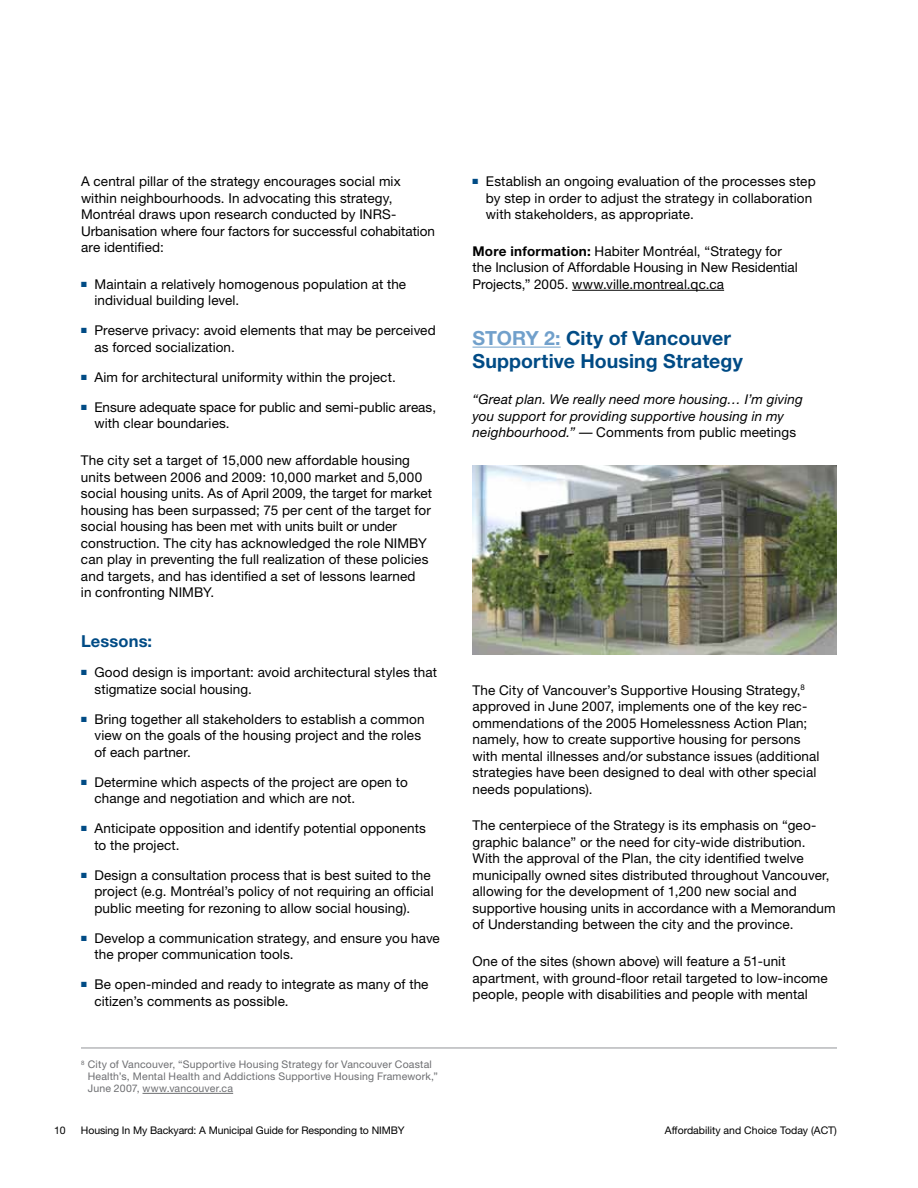
<style>
.page{position:relative;width:918px;height:1188px;background:#fff}
.page>*{position:absolute;margin:0;border:0;box-sizing:border-box;transform-origin:0 0}
.t1{font:700 19.5px/22.5px "Helvetica Neue";letter-spacing:.005em;color:#004b85}
.t2{font:700 16.5px "Helvetica Neue";letter-spacing:.01em;color:#004b85}
.t3{font:13.5px/16.5px "Helvetica Neue";letter-spacing:.01em;color:#000}
.t4{font:italic 13.5px/16.5px "Helvetica Neue";letter-spacing:.01em;color:#000}
.t5{font:10.5px/12px "Helvetica Neue";letter-spacing:.02em;color:#6d6e71}
.t6{font:10.5px "Helvetica Neue";letter-spacing:-.01em;color:#000}
.s1{font-weight:700}
.s2{color:#71a0cb}
.s3{font-style:normal}
</style>
<div class="page">
<hr style="left:572px;top:290px;width:152px;height:1px;background:#000">
<hr style="left:472px;top:347px;width:89px;height:1px;background:#71a0cb">
<hr style="left:143px;top:1093px;width:90px;height:1px;background:#6d6e71">
<hr style="left:81px;top:1048px;width:756px;height:1px;background:#939598">
<img style="left:472px;top:466px;width:365px;height:189px">
<p class="t3" style="left:81px;top:173px;width:356px">A central pillar of the strategy encourages social mix within neighbourhoods. In advocating this strategy, Montréal draws upon research conducted by INRS-Urbanisation where four factors for successful cohabitation are identified:</p>
<p class="t3" style="left:94px;top:276px;width:313px;text-indent:-13px"><sup>■</sup> Maintain a relatively homogenous population at the individual building level.</p>
<p class="t3" style="left:94px;top:322px;width:343px;text-indent:-13px"><sup>■</sup> Preserve privacy: avoid elements that may be perceived as forced socialization.</p>
<p class="t3" style="left:81px;top:369px;width:316px"><sup>■</sup> Aim for architectural uniformity within the project.</p>
<p class="t3" style="left:94px;top:399px;width:343px;text-indent:-13px"><sup>■</sup> Ensure adequate space for public and semi-public areas, with clear boundaries.</p>
<p class="t3" style="left:81px;top:452px;width:353px">The city set a target of 15,000 new affordable housing units between 2006 and 2009: 10,000 market and 5,000 social housing units. As of April 2009, the target for market housing has been surpassed; 75 per cent of the target for social housing has been met with units built or under construction. The city has acknowledged the role NIMBY can play in preventing the full realization of these policies and targets, and has identified a set of lessons learned<br>in confronting NIMBY.</p>
<p class="t2" style="left:81px;top:631px;width:73px">Lessons:</p>
<p class="t3" style="left:94px;top:664px;width:344px;text-indent:-13px"><sup>■</sup> Good design is important: avoid architectural styles that stigmatize social housing.</p>
<p class="t3" style="left:94px;top:711px;width:332px;text-indent:-13px"><sup>■</sup> Bring together all stakeholders to establish a common view on the goals of the housing project and the roles of each partner.</p>
<p class="t3" style="left:94px;top:774px;width:315px;text-indent:-13px"><sup>■</sup> Determine which aspects of the project are open to change and negotiation and which are not.</p>
<p class="t3" style="left:94px;top:820px;width:333px;text-indent:-13px"><sup>■</sup> Anticipate opposition and identify potential opponents to the project.</p>
<p class="t3" style="left:94px;top:867px;width:341px;text-indent:-13px"><sup>■</sup> Design a consultation process that is best suited to the project (e.g. Montréal’s policy of not requiring an official public meeting for rezoning to allow social housing).</p>
<p class="t3" style="left:94px;top:930px;width:347px;text-indent:-13px"><sup>■</sup> Develop a communication strategy, and ensure you have the proper communication tools.</p>
<p class="t3" style="left:94px;top:976px;width:336px;text-indent:-13px"><sup>■</sup> Be open-minded and ready to integrate as many of the citizen’s comments as possible.</p>
<p class="t5" style="left:88px;top:1058px;width:352px;text-indent:-7px"><sup>8</sup> City of Vancouver, “Supportive Housing Strategy for Vancouver Coastal<br>Health’s, Mental Health and Addictions Supportive Housing Framework,”<br>June 2007, www.vancouver.ca</p>
<p class="t3" style="left:486px;top:173px;width:331px;text-indent:-13px"><sup>■</sup> Establish an ongoing evaluation of the processes step by step in order to adjust the strategy in collaboration with stakeholders, as appropriate.</p>
<p class="t3" style="left:472px;top:243px;width:327px"><span class="s1">More information:</span> Habiter Montréal, “Strategy for the Inclusion of Affordable Housing in New Residential<br>Projects,” 2005. www.ville.montreal.qc.ca</p>
<h1 class="t1" style="left:472px;top:327px;width:272px"><span class="s2">STORY 2:</span> City of Vancouver<br>Supportive Housing Strategy</h1>
<p class="t4" style="left:472px;top:391px;width:332px">“Great plan. We really need more housing… I’m giving you support for providing supportive housing in my neighbourhood.” <span class="s3">— Comments from public meetings</span></p>
<p class="t3" style="left:472px;top:681px;width:349px">The City of Vancouver’s Supportive Housing Strategy,<sup>8 </sup>approved in June 2007, implements one of the key rec&shy;ommendations of the 2005 Homelessness Action Plan; namely, how to create supportive housing for persons with mental illnesses and/or substance issues (additional strategies have been designed to deal with other special needs populations).</p>
<p class="t3" style="left:473px;top:817px;width:365px">The centerpiece of the Strategy is its emphasis on “geo&shy;graphic balance” or the need for city-wide distribution.<br>With the approval of the Plan, the city identified twelve municipally owned sites distributed throughout Vancouver, allowing for the development of 1,200 new social and supportive housing units in accordance with a Memorandum of Understanding between the city and the province.</p>
<p class="t3" style="left:473px;top:953px;width:357px">One of the sites (shown above) will feature a 51-unit apartment, with ground-floor retail targeted to low-income people, people with disabilities and people with mental</p>
<p class="t6" style="left:54px;top:1124px;width:13px">10</p>
<p class="t6" style="left:81px;top:1124px;width:325px">Housing In My Backyard: A Municipal Guide for Responding to NIMBY</p>
<p class="t6" style="left:665px;top:1124px;width:174px">Affordability and Choice Today (ACT)</p>
</div>
